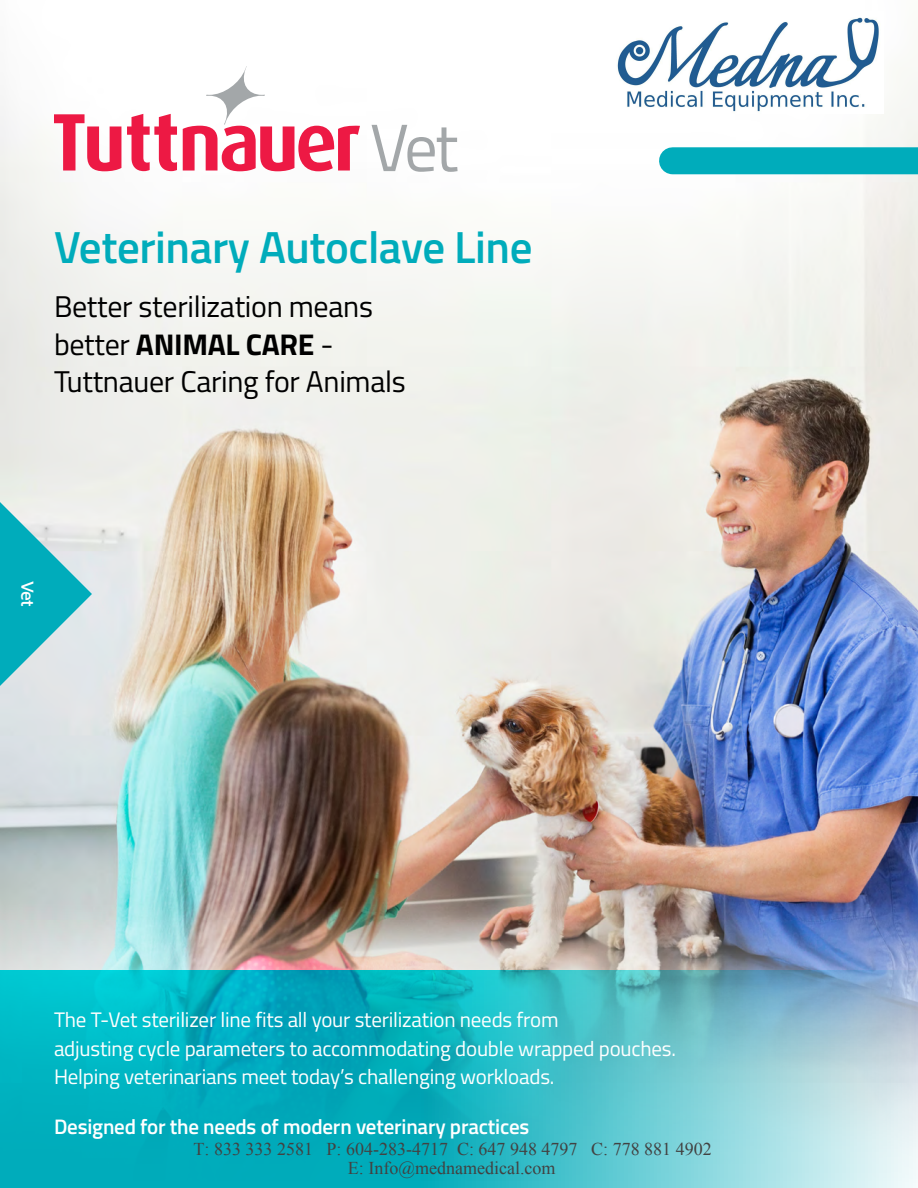
<style>
.page{position:relative;width:918px;height:1188px;background:#fff}
.page>*{position:absolute;margin:0;border:0;box-sizing:border-box;transform-origin:0 0}
.t1{font:66.9px "Titillium Web";color:#a3a7a9}
.t2{font:600 45px "Titillium Web";letter-spacing:-.01em;color:#00acbb}
.t3{font:30px/37.5px "Titillium Web";letter-spacing:-.01em;color:#000}
.t4{font:21px/28.5px "Titillium Web";letter-spacing:-.01em;color:#fff}
.t5{font:600 21px "Titillium Web";letter-spacing:-.01em;color:#fff}
.t6{font:500 18px "Maven Pro";color:#fff}
.s1{font-weight:700}
</style>
<div class="page">
<img style="left:0;top:80px;width:918px;height:890px">
<svg style="left:0;top:970px;width:918px;height:218px;background:#3abbc7"></svg>
<div style="left:673px;top:147px;width:245px;height:27px;background:#00acbb"></div>
<svg style="left:0;top:502px;width:92px;height:184px;background:#6ec8d1"></svg>
<svg style="left:54px;top:114px;width:67px;height:57px"></svg>
<svg style="left:127px;top:114px;width:50px;height:57px"></svg>
<svg style="left:183px;top:66px;width:177px;height:105px"></svg>
<img style="left:613px;top:17px;width:270px;height:97px">
<h1 class="t1" style="left:370px;top:99px;width:90px">Vet</h1>
<h2 class="t2" style="left:54px;top:213px;width:480px">Veterinary Autoclave Line</h2>
<h3 class="t3" style="left:54px;top:286px;width:353px">Better sterilization means better <span class="s1">ANIMAL CARE</span> -<br>Tuttnauer Caring for Animals</h3>
<p class="t6" style="left:40px;top:581px;width:28px;rotate:90deg">Vet</p>
<p class="t4" style="left:54px;top:1005px;width:623px">The T-Vet sterilizer line fits all your sterilization needs from<br>adjusting cycle parameters to accommodating double wrapped pouches.<br>Helping veterinarians meet today’s challenging workloads.</p>
<p class="t5" style="left:54px;top:1111px;width:477px">Designed for the needs of modern veterinary practices</p>
</div>
